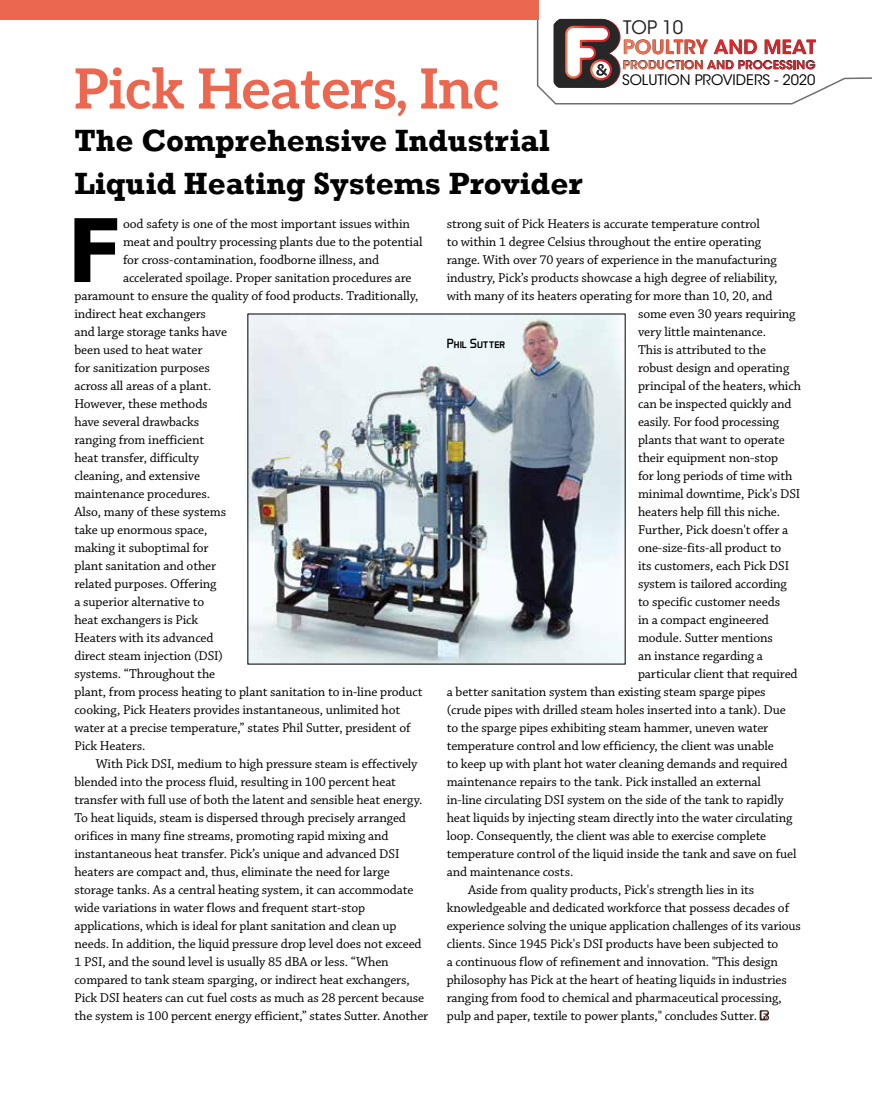
<style>
.page{position:relative;width:872px;height:1106px;background:#fff}
.page>*{position:absolute;margin:0;border:0;box-sizing:border-box;transform-origin:0 0}
.t1{font:700 87.75px "Tahoma";color:#000}
.t2{font:700 55.5px "Aleo";color:#ec674f}
.t3{font:700 31.5px/42.5px "Rockwell";color:#000}
.t4{font:600 19.35px "ITC Avant Garde Std";color:#1d1d1b}
.t5{font:18.45px "ITC Avant Garde Std";color:#1d1d1b}
.t6{font:14.4px "ITC Avant Garde Std";color:#000}
.t7{font:13.5px "Chaparral Pro";letter-spacing:-.01em;color:#000}
.t8{font:13.5px "Aero Matics Display";color:#000}
.t9{font:600 12px "ITC Avant Garde Std";color:#000}
</style>
<div class="page">
<svg style="left:759px;top:1010px;width:10px;height:10px"></svg>
<svg style="left:536px;top:14px;width:336px;height:91px"></svg>
<div style="left:0;top:0;width:538px;height:19px;background:#ec674f"></div>
<img style="left:250px;top:316px;width:373px;height:346px">
<h2 class="t2" style="left:74px;top:57px;width:426px">Pick Heaters, Inc</h2>
<h3 class="t3" style="left:74px;top:119px;width:509px">The Comprehensive Industrial<br>Liquid Heating Systems Provider</h3>
<h3 class="t5" style="left:623px;top:16px;width:61px">TOP 10</h3>
<h3 class="t4" style="left:623px;top:35px;width:195px">POULTRY AND MEAT</h3>
<p class="t9" style="left:623px;top:57px;width:194px">PRODUCTION AND PROCESSING</p>
<p class="t6" style="left:622px;top:71px;width:195px">SOLUTION PROVIDERS - 2020</p>
<h1 class="t1" style="left:68px;top:188px;width:52px">F</h1>
<p class="t7" style="left:123px;top:216px;width:288px">ood safety is one of the most important issues within</p>
<p class="t7" style="left:123px;top:234px;width:301px">meat and poultry processing plants due to the potential</p>
<p class="t7" style="left:123px;top:252px;width:257px">for cross-contamination, foodborne illness, and</p>
<p class="t7" style="left:123px;top:270px;width:290px">accelerated spoilage. Proper sanitation procedures are</p>
<p class="t7" style="left:74px;top:288px;width:346px">paramount to ensure the quality of food products. Traditionally,</p>
<p class="t7" style="left:74px;top:306px;width:133px">indirect heat exchangers</p>
<p class="t7" style="left:74px;top:324px;width:154px">and large storage tanks have</p>
<p class="t7" style="left:74px;top:342px;width:129px">been used to heat water</p>
<p class="t7" style="left:74px;top:360px;width:137px">for sanitization purposes</p>
<p class="t7" style="left:74px;top:378px;width:138px">across all areas of a plant.</p>
<p class="t7" style="left:74px;top:396px;width:135px">However, these methods</p>
<p class="t7" style="left:74px;top:414px;width:126px">have several drawbacks</p>
<p class="t7" style="left:74px;top:432px;width:131px">ranging from inefficient</p>
<p class="t7" style="left:74px;top:450px;width:126px">heat transfer, difficulty</p>
<p class="t7" style="left:74px;top:468px;width:127px">cleaning, and extensive</p>
<p class="t7" style="left:74px;top:486px;width:137px">maintenance procedures.</p>
<p class="t7" style="left:74px;top:504px;width:153px">Also, many of these systems</p>
<p class="t7" style="left:74px;top:522px;width:134px">take up enormous space,</p>
<p class="t7" style="left:74px;top:540px;width:136px">making it suboptimal for</p>
<p class="t7" style="left:74px;top:558px;width:143px">plant sanitation and other</p>
<p class="t7" style="left:74px;top:576px;width:144px">related purposes. Offering</p>
<p class="t7" style="left:74px;top:594px;width:131px">a superior alternative to</p>
<p class="t7" style="left:74px;top:612px;width:125px">heat exchangers is Pick</p>
<p class="t7" style="left:74px;top:630px;width:141px">Heaters with its advanced</p>
<p class="t7" style="left:74px;top:648px;width:150px">direct steam injection (DSI)</p>
<p class="t7" style="left:74px;top:666px;width:142px">systems. “Throughout the</p>
<p class="t7" style="left:74px;top:684px;width:350px">plant, from process heating to plant sanitation to in-line product</p>
<p class="t7" style="left:74px;top:702px;width:327px">cooking, Pick Heaters provides instantaneous, unlimited hot</p>
<p class="t7" style="left:74px;top:720px;width:338px">water at a precise temperature,” states Phil Sutter, president of</p>
<p class="t7" style="left:74px;top:738px;width:72px">Pick Heaters.</p>
<p class="t7" style="left:96px;top:756px;width:323px">With Pick DSI, medium to high pressure steam is effectively</p>
<p class="t7" style="left:74px;top:774px;width:323px">blended into the process fluid, resulting in 100 percent heat</p>
<p class="t7" style="left:74px;top:792px;width:349px">transfer with full use of both the latent and sensible heat energy.</p>
<p class="t7" style="left:74px;top:810px;width:333px">To heat liquids, steam is dispersed through precisely arranged</p>
<p class="t7" style="left:74px;top:828px;width:315px">orifices in many fine streams, promoting rapid mixing and</p>
<p class="t7" style="left:74px;top:846px;width:326px">instantaneous heat transfer. Pick’s unique and advanced DSI</p>
<p class="t7" style="left:74px;top:864px;width:317px">heaters are compact and, thus, eliminate the need for large</p>
<p class="t7" style="left:74px;top:882px;width:340px">storage tanks. As a central heating system, it can accommodate</p>
<p class="t7" style="left:74px;top:900px;width:292px">wide variations in water flows and frequent start-stop</p>
<p class="t7" style="left:74px;top:918px;width:324px">applications, which is ideal for plant sanitation and clean up</p>
<p class="t7" style="left:74px;top:936px;width:349px">needs. In addition, the liquid pressure drop level does not exceed</p>
<p class="t7" style="left:74px;top:954px;width:316px">1 PSI, and the sound level is usually 85 dBA or less. “When</p>
<p class="t7" style="left:74px;top:972px;width:337px">compared to tank steam sparging, or indirect heat exchangers,</p>
<p class="t7" style="left:74px;top:990px;width:351px">Pick DSI heaters can cut fuel costs as much as 28 percent because</p>
<p class="t7" style="left:74px;top:1008px;width:355px">the system is 100 percent energy efficient,” states Sutter. Another</p>
<p class="t7" style="left:447px;top:216px;width:315px">strong suit of Pick Heaters is accurate temperature control</p>
<p class="t7" style="left:447px;top:234px;width:316px">to within 1 degree Celsius throughout the entire operating</p>
<p class="t7" style="left:447px;top:252px;width:332px">range. With over 70 years of experience in the manufacturing</p>
<p class="t7" style="left:447px;top:270px;width:332px">industry, Pick’s products showcase a high degree of reliability,</p>
<p class="t7" style="left:447px;top:288px;width:327px">with many of its heaters operating for more than 10, 20, and</p>
<p class="t7" style="left:638px;top:306px;width:159px">some even 30 years requiring</p>
<p class="t7" style="left:638px;top:324px;width:129px">very little maintenance.</p>
<p class="t7" style="left:638px;top:342px;width:130px">This is attributed to the</p>
<p class="t7" style="left:638px;top:360px;width:153px">robust design and operating</p>
<p class="t7" style="left:638px;top:378px;width:164px">principal of the heaters, which</p>
<p class="t7" style="left:638px;top:396px;width:155px">can be inspected quickly and</p>
<p class="t7" style="left:638px;top:414px;width:143px">easily. For food processing</p>
<p class="t7" style="left:638px;top:432px;width:148px">plants that want to operate</p>
<p class="t7" style="left:638px;top:450px;width:142px">their equipment non-stop</p>
<p class="t7" style="left:638px;top:468px;width:156px">for long periods of time with</p>
<p class="t7" style="left:638px;top:486px;width:164px">minimal downtime, Pick's DSI</p>
<p class="t7" style="left:638px;top:504px;width:144px">heaters help fill this niche.</p>
<p class="t7" style="left:638px;top:522px;width:152px">Further, Pick doesn't offer a</p>
<p class="t7" style="left:638px;top:540px;width:145px">one-size-fits-all product to</p>
<p class="t7" style="left:638px;top:558px;width:152px">its customers, each Pick DSI</p>
<p class="t7" style="left:638px;top:576px;width:150px">system is tailored according</p>
<p class="t7" style="left:638px;top:594px;width:144px">to specific customer needs</p>
<p class="t7" style="left:638px;top:612px;width:132px">in a compact engineered</p>
<p class="t7" style="left:638px;top:630px;width:136px">module. Sutter mentions</p>
<p class="t7" style="left:638px;top:648px;width:126px">an instance regarding a</p>
<p class="t7" style="left:638px;top:666px;width:161px">particular client that required</p>
<p class="t7" style="left:447px;top:684px;width:320px">a better sanitation system than existing steam sparge pipes</p>
<p class="t7" style="left:447px;top:702px;width:340px">(crude pipes with drilled steam holes inserted into a tank). Due</p>
<p class="t7" style="left:447px;top:720px;width:323px">to the sparge pipes exhibiting steam hammer, uneven water</p>
<p class="t7" style="left:447px;top:738px;width:328px">temperature control and low efficiency, the client was unable</p>
<p class="t7" style="left:447px;top:756px;width:342px">to keep up with plant hot water cleaning demands and required</p>
<p class="t7" style="left:447px;top:774px;width:316px">maintenance repairs to the tank. Pick installed an external</p>
<p class="t7" style="left:447px;top:792px;width:338px">in-line circulating DSI system on the side of the tank to rapidly</p>
<p class="t7" style="left:447px;top:810px;width:347px">heat liquids by injecting steam directly into the water circulating</p>
<p class="t7" style="left:447px;top:828px;width:321px">loop. Consequently, the client was able to exercise complete</p>
<p class="t7" style="left:447px;top:846px;width:351px">temperature control of the liquid inside the tank and save on fuel</p>
<p class="t7" style="left:447px;top:864px;width:128px">and maintenance costs.</p>
<p class="t7" style="left:468px;top:882px;width:288px">Aside from quality products, Pick's strength lies in its</p>
<p class="t7" style="left:447px;top:900px;width:344px">knowledgeable and dedicated workforce that possess decades of</p>
<p class="t7" style="left:447px;top:918px;width:356px">experience solving the unique application challenges of its various</p>
<p class="t7" style="left:447px;top:936px;width:333px">clients. Since 1945 Pick's DSI products have been subjected to</p>
<p class="t7" style="left:447px;top:954px;width:333px">a continuous flow of refinement and innovation. "This design</p>
<p class="t7" style="left:447px;top:972px;width:341px">philosophy has Pick at the heart of heating liquids in industries</p>
<p class="t7" style="left:447px;top:990px;width:337px">ranging from food to chemical and pharmaceutical processing,</p>
<p class="t7" style="left:447px;top:1008px;width:312px">pulp and paper, textile to power plants," concludes Sutter.</p>
<p class="t8" style="left:447px;top:335px;width:60px">Phil Sutter</p>
</div>
